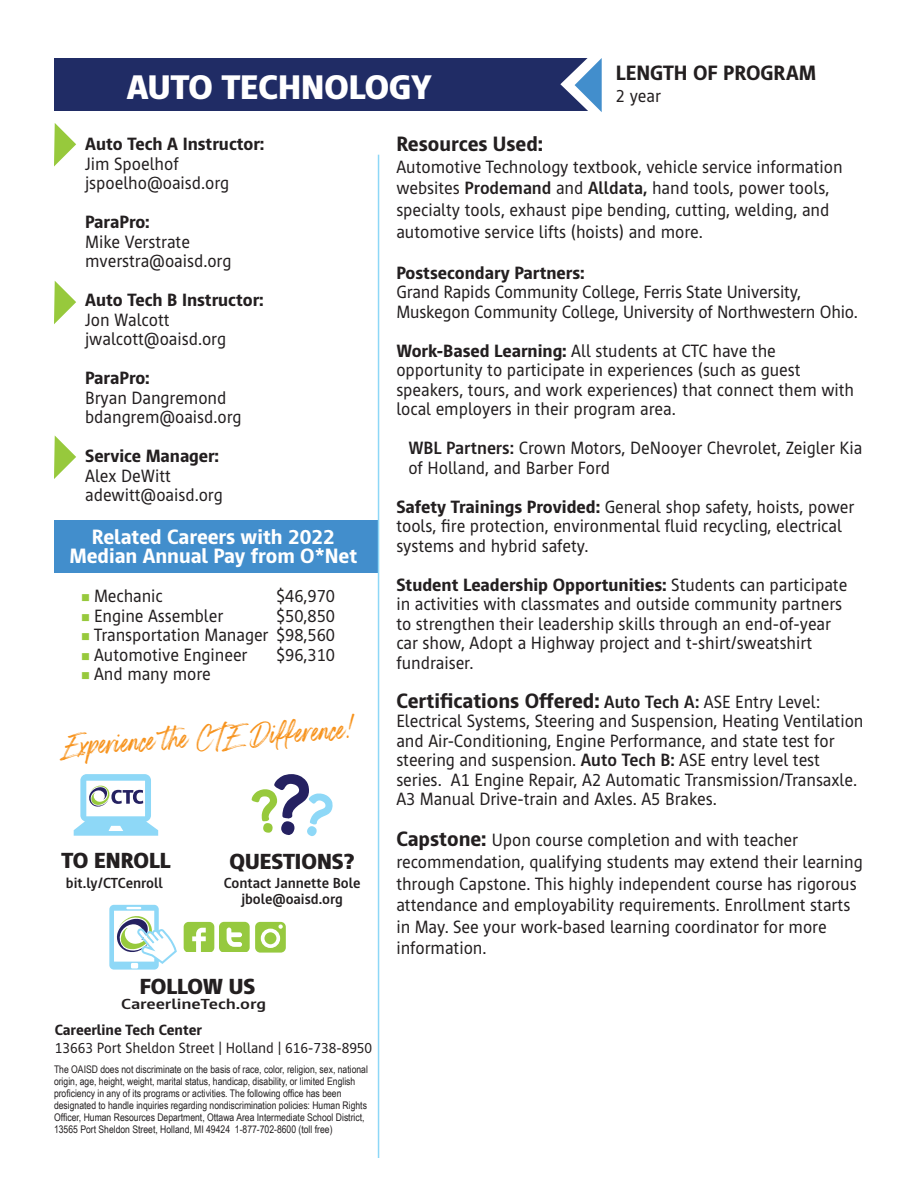
<style>
.page{position:relative;width:918px;height:1188px;background:#fff}
.page>*{position:absolute;margin:0;border:0;box-sizing:border-box;transform-origin:0 0}
.t1{font:36.3px "Boston Skyline Rough";color:#f7931d}
.t2{font:900 34.5px "Cast";color:#fff}
.t3{font:900 22.05px "Cast";color:#231f20}
.t4{font:800 21px "Cast";color:#231f20}
.t5{font:800 21px/19.5px "Cast";color:#fff;text-align:center}
.t6{font:18px/19.5px "Cast";color:#231f20}
.t7{font:800 18px/19.5px "Cast";color:#231f20}
.t8{font:15px "Cast";color:#231f20}
.t9{font:800 15px "Cast";color:#231f20}
.t10{font:700 14.7px "Cast";color:#231f20}
.t11{font:700 14.7px "Cast";color:#231f20;scale:1.25 1}
.t12{font:10.5px/12px "Arial Narrow";color:#231f20}
.s1{font-weight:400}
.s2{font-weight:800}
.s3{color:#97c93c}
.s4{font-weight:700}
.s5{font-weight:700;font-size:18px}
.s6{font-weight:400;font-size:18px}
.s7{font-weight:800;font-size:21px}
</style>
<div class="page">
<div style="left:54px;top:58px;width:541px;height:52px;background:#202c65"></div>
<svg style="left:560px;top:58px;width:42px;height:54px"></svg>
<svg style="left:54px;top:123px;width:22px;height:44px"></svg>
<svg style="left:54px;top:281px;width:22px;height:43px"></svg>
<svg style="left:252px;top:774px;width:81px;height:62px"></svg>
<svg style="left:74px;top:774px;width:84px;height:62px"></svg>
<svg style="left:109px;top:905px;width:68px;height:65px"></svg>
<svg style="left:184px;top:922px;width:30px;height:30px"></svg>
<div style="left:219px;top:922px;width:31px;height:30px;background:#96c93f;border-radius:5px"></div>
<svg style="left:227px;top:928px;width:15px;height:19px"></svg>
<div style="left:255px;top:922px;width:31px;height:31px;background:#96c93f;border-radius:5px"></div>
<div style="left:261px;top:929px;width:19px;height:19px;border:4px solid #fff;border-radius:50%"></div>
<svg style="left:278px;top:924px;width:5px;height:5px"></svg>
<div style="left:55px;top:520px;width:323px;height:53px;background:#428ecc"></div>
<hr style="left:378px;top:155px;width:1px;height:1003px;background:#8dd7f7">
<svg style="left:54px;top:435px;width:22px;height:44px"></svg>
<p class="t2" style="left:127px;top:66px;width:307px">AUTO TECHNOLOGY</p>
<p class="t4" style="left:616px;top:61px;width:202px">LENGTH OF PROGRAM</p>
<p class="t6" style="left:616px;top:86px;width:46px">2 year</p>
<p class="t7" style="left:85px;top:134px;width:181px">Auto Tech A Instructor:<br><span class="s1">Jim Spoelhof</span></p>
<p class="t6" style="left:85px;top:174px;width:146px">jspoelho@oaisd.org</p>
<p class="t6" style="left:85px;top:213px;width:106px"><span class="s2">ParaPro:<br></span>Mike Verstrate</p>
<p class="t6" style="left:85px;top:252px;width:148px">mverstra@oaisd.org</p>
<p class="t7" style="left:85px;top:290px;width:180px">Auto Tech B Instructor:<br><span class="s1">Jon Walcott</span></p>
<p class="t6" style="left:85px;top:330px;width:142px">jwalcott@oaisd.org</p>
<p class="t6" style="left:85px;top:369px;width:158px"><span class="s2">ParaPro:<br></span>Bryan Dangremond bdangrem@oaisd.org</p>
<p class="t6" style="left:85px;top:447px;width:139px"><span class="s2">Service Manager:<br></span>Alex DeWitt adewitt@oaisd.org</p>
<p class="t5" style="left:69px;top:526px;width:289px">Related Careers with 2022<br>Median Annual Pay from O*Net</p>
<p class="t6" style="left:81px;top:586px;width:83px"><span class="s3">■</span> Mechanic</p>
<p class="t6" style="left:276px;top:586px;width:61px">$46,970</p>
<p class="t6" style="left:81px;top:606px;width:144px"><span class="s3">■</span> Engine Assembler</p>
<p class="t6" style="left:276px;top:606px;width:61px">$50,850</p>
<p class="t6" style="left:81px;top:625px;width:256px"><span class="s3">■</span> Transportation Manager $98,560</p>
<p class="t6" style="left:81px;top:645px;width:168px"><span class="s3">■</span> Automotive Engineer</p>
<p class="t6" style="left:276px;top:645px;width:61px">$96,310</p>
<p class="t6" style="left:81px;top:664px;width:131px"><span class="s3">■</span> And many more</p>
<h1 class="t1" style="left:62px;top:723px;width:292px;rotate:-3deg">Experience the CTE Difference!</h1>
<p class="t3" style="left:61px;top:847px;width:110px">TO ENROLL</p>
<p class="t10" style="left:66px;top:874px;width:98px">bit.ly/CTCenroll</p>
<p class="t3" style="left:230px;top:848px;width:127px">QUESTIONS?</p>
<p class="t10" style="left:224px;top:874px;width:138px">Contact Jannette Bole</p>
<p class="t10" style="left:241px;top:890px;width:103px">jbole@oaisd.org</p>
<p class="t3" style="left:140px;top:973px;width:117px">FOLLOW US</p>
<p class="t11" style="left:121px;top:996px;width:117px">CareerlineTech.org</p>
<p class="t9" style="left:55px;top:1021px;width:149px">Careerline Tech Center</p>
<p class="t8" style="left:55px;top:1040px;width:319px">13663 Port Sheldon Street | Holland | 616-738-8950</p>
<p class="t12" style="left:54px;top:1063px;width:315px">The OAISD does not discriminate on the basis of race, color, religion, sex, national origin, age, height, weight, marital status, handicap, disability, or limited English proficiency in any of its programs or activities. The following office has been designated to handle inquiries regarding nondiscrimination policies: Human Rights Officer, Human Resources Department, Ottawa Area Intermediate School District, 13565 Port Sheldon Street, Holland, MI 49424 1-877-702-8600 (toll free)</p>
<p class="t4" style="left:396px;top:132px;width:148px">Resources Used:</p>
<p class="t6" style="left:396px;top:156px;width:448px;line-height:21.6px">Automotive Technology textbook, vehicle service information websites <span class="s4">Prodemand</span> and <span class="s4">Alldata,</span> hand tools, power tools, specialty tools, exhaust pipe bending, cutting, welding, and automotive service lifts (hoists) and more.</p>
<p class="t6" style="left:396px;top:263px;width:463px"><span class="s2">Postsecondary Partners:<br></span>Grand Rapids Community College, Ferris State University,<br>Muskegon Community College, University of Northwestern Ohio.</p>
<p class="t6" style="left:396px;top:341px;width:459px"><span class="s2">Work-Based Learning:</span> All students at CTC have the opportunity to participate in experiences (such as guest speakers, tours, and work experiences) that connect them with local employers in their program area.</p>
<p class="t6" style="left:408px;top:438px;width:455px"><span class="s4">WBL Partners:</span> Crown Motors, DeNooyer Chevrolet, Zeigler Kia of Holland, and Barber Ford</p>
<p class="t6" style="left:396px;top:497px;width:459px"><span class="s2">Safety Trainings Provided:</span> General shop safety, hoists, power tools, fire protection, environmental fluid recycling, electrical systems and hybrid safety.</p>
<p class="t6" style="left:396px;top:575px;width:452px"><span class="s2">Student Leadership Opportunities:</span> Students can participate in activities with classmates and outside community partners to strengthen their leadership skills through an end-of-year car show, Adopt a Highway project and t-shirt/sweatshirt fundraiser.</p>
<p class="t4" style="left:396px;top:688px;width:425px">Certifications Offered: <span class="s5">Auto Tech A:</span> <span class="s6">ASE Entry Level:</span></p>
<p class="t6" style="left:396px;top:711px;width:469px">Electrical Systems, Steering and Suspension, Heating Ventilation and Air-Conditioning, Engine Performance, and state test for steering and suspension. <span class="s4">Auto Tech B:</span> ASE entry level test series. A1 Engine Repair, A2 Automatic Transmission/Transaxle.<br>A3 Manual Drive-train and Axles. A5 Brakes.</p>
<p class="t6" style="left:396px;top:829px;width:468px;line-height:21.6px"><span class="s7">Capstone:</span> Upon course completion and with teacher recommendation, qualifying students may extend their learning through Capstone. This highly independent course has rigorous attendance and employability requirements. Enrollment starts in May. See your work-based learning coordinator for more information.</p>
</div>
